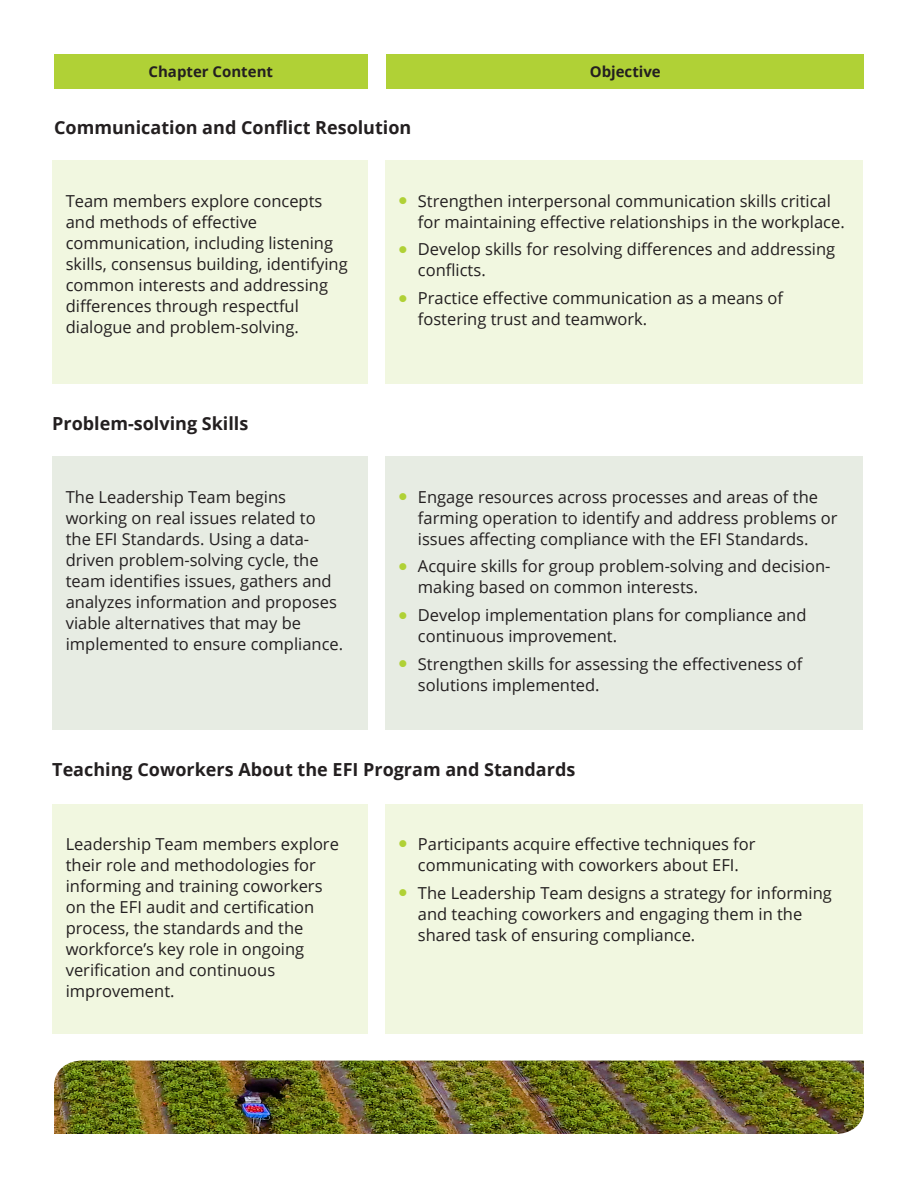
<style>
.page{position:relative;width:918px;height:1188px;background:#fff}
.page>*{position:absolute;margin:0;border:0;box-sizing:border-box;transform-origin:0 0}
.t1{font:700 18px "Open Sans";color:#231f20}
.t2{font:16.5px/21px "Open Sans";color:#231f20}
.t3{font:700 15px "Open Sans";color:#231f20}
.s1{color:#b0d136}
</style>
<div class="page">
<div style="left:52px;top:161px;width:316px;height:223px;background:#f1f7e0"></div>
<div style="left:385px;top:161px;width:477px;height:223px;background:#f1f7e0"></div>
<div style="left:54px;top:54px;width:314px;height:35px;background:#b0d136"></div>
<div style="left:387px;top:54px;width:477px;height:35px;background:#b0d136"></div>
<div style="left:52px;top:457px;width:316px;height:273px;background:#e7ece3"></div>
<div style="left:385px;top:457px;width:477px;height:273px;background:#e7ece3"></div>
<div style="left:52px;top:804px;width:316px;height:230px;background:#f1f7e0"></div>
<div style="left:385px;top:804px;width:477px;height:230px;background:#f1f7e0"></div>
<img style="left:54px;top:1061px;width:810px;height:73px">
<p class="t3" style="left:149px;top:61px;width:126px">Chapter Content</p>
<p class="t3" style="left:590px;top:61px;width:73px">Objective</p>
<p class="t1" style="left:54px;top:115px;width:359px">Communication and Conflict Resolution</p>
<p class="t2" style="left:66px;top:190px;width:283px">Team members explore concepts and methods of effective communication, including listening skills, consensus building, identifying common interests and addressing differences through respectful dialogue and problem-solving.</p>
<p class="t2" style="left:418px;top:190px;width:428px;text-indent:-20px"><span class="s1">●</span> Strengthen interpersonal communication skills critical for maintaining effective relationships in the workplace.</p>
<p class="t2" style="left:418px;top:238px;width:419px;text-indent:-20px"><span class="s1">●</span> Develop skills for resolving differences and addressing conflicts.</p>
<p class="t2" style="left:418px;top:287px;width:367px;text-indent:-20px"><span class="s1">●</span> Practice effective communication as a means of fostering trust and teamwork.</p>
<p class="t1" style="left:52px;top:411px;width:198px">Problem-solving Skills</p>
<p class="t2" style="left:66px;top:486px;width:279px">The Leadership Team begins working on real issues related to the EFI Standards. Using a data&shy;driven problem-solving cycle, the team identifies issues, gathers and analyzes information and proposes viable alternatives that may be implemented to ensure compliance.</p>
<p class="t2" style="left:418px;top:486px;width:421px;text-indent:-20px"><span class="s1">●</span> Engage resources across processes and areas of the farming operation to identify and address problems or issues affecting compliance with the EFI Standards.</p>
<p class="t2" style="left:418px;top:555px;width:414px;text-indent:-20px"><span class="s1">●</span> Acquire skills for group problem-solving and decision&shy;making based on common interests.</p>
<p class="t2" style="left:418px;top:604px;width:390px;text-indent:-20px"><span class="s1">●</span> Develop implementation plans for compliance and continuous improvement.</p>
<p class="t2" style="left:418px;top:653px;width:386px;text-indent:-20px"><span class="s1">●</span> Strengthen skills for assessing the effectiveness of solutions implemented.</p>
<p class="t1" style="left:52px;top:757px;width:525px">Teaching Coworkers About the EFI Program and Standards</p>
<p class="t2" style="left:66px;top:833px;width:275px">Leadership Team members explore their role and methodologies for informing and training coworkers on the EFI audit and certification process, the standards and the workforce’s key role in ongoing verification and continuous improvement.</p>
<p class="t2" style="left:398px;top:833px;width:359px;text-align:center"><span class="s1">●</span> Participants acquire effective techniques for communicating with coworkers about EFI.</p>
<p class="t2" style="left:418px;top:882px;width:416px;text-indent:-20px"><span class="s1">●</span> The Leadership Team designs a strategy for informing and teaching coworkers and engaging them in the shared task of ensuring compliance.</p>
</div>
